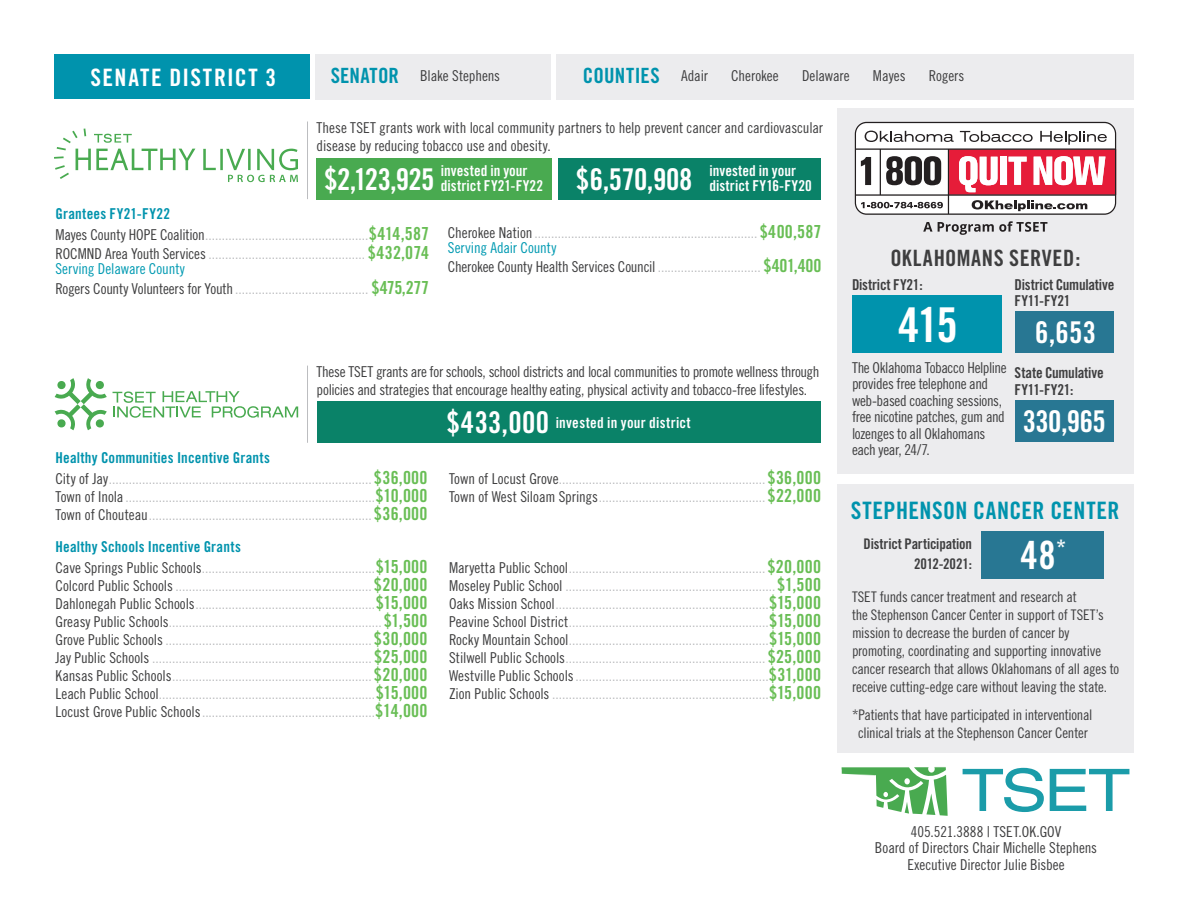
<style>
.page{position:relative;width:1188px;height:918px;background:#fff}
.page>*{position:absolute;margin:0;border:0;box-sizing:border-box;transform-origin:0 0}
.t1{font:48px "Trade Gothic Bold Cond Twenty";color:#fff}
.t2{font:39px "Trade Gothic Bold Cond Twenty";color:#fff}
.t3{font:30px "Trade Gothic Bold Cond Twenty";letter-spacing:-.005em;color:#fff}
.t4{font:24px "Trade Gothic Bold Cond Twenty";letter-spacing:.02em;color:#0093ad}
.t5{font:24px "Trade Gothic Bold Cond Twenty";letter-spacing:.06em;color:#fff}
.t6{font:22.5px "Trade Gothic Bold Cond Twenty";letter-spacing:.025em;color:#3e3e3f}
.t7{font:21px "Trade Gothic Bold Cond Twenty";letter-spacing:.01em;color:#0093ad}
.t8{font:15px/18px "Trade Gothic Cond Eighteen";letter-spacing:-.005em;color:#bcbdc0}
.t9{font:15px/16.5px "Trade Gothic Cond Eighteen";letter-spacing:-.015em;color:#3e3e3f}
.t10{font:15px/15px "Trade Gothic Bold Cond Twenty";letter-spacing:.01em;color:#fff}
.t11{font:15px "Trade Gothic Bold Cond Twenty";letter-spacing:.015em;color:#0093ad}
.t12{font:15px/16.5px "Trade Gothic Bold Cond Twenty";letter-spacing:-.01em;color:#3e3e3f}
.t13{font:14.7px/18px "Trade Gothic Cond Eighteen";letter-spacing:-.015em;color:#3e3e3f;text-align:center}
.t14{font:14.7px/19.5px "Trade Gothic Bold Cond Twenty";letter-spacing:-.01em;color:#3e3e3f;text-align:right}
.s1{font-size:30px}
.s2{color:#3e3e3f}
.s3{font-family:"Trade Gothic Bold Cond Twenty";font-size:18px;color:#69be55}
.s4{color:#009ab2}
.s5{color:#bcbdc0}
</style>
<div class="page">
<div style="left:837px;top:108px;width:297px;height:365px;background:#ececee"></div>
<div style="left:852px;top:295px;width:149px;height:58px;background:#0093ad"></div>
<div style="left:1015px;top:311px;width:99px;height:42px;background:#287793"></div>
<div style="left:1015px;top:401px;width:98px;height:41px;background:#287793"></div>
<div style="left:837px;top:484px;width:297px;height:269px;background:#ececee"></div>
<div style="left:54px;top:54px;width:256px;height:45px;background:#0093ad"></div>
<div style="left:315px;top:54px;width:235px;height:45px;background:#ececee"></div>
<div style="left:556px;top:54px;width:578px;height:45px;background:#ececee"></div>
<div style="left:981px;top:531px;width:122px;height:48px;background:#287793"></div>
<svg style="left:963px;top:768px;width:81px;height:44px"></svg>
<svg style="left:1050px;top:769px;width:79px;height:42px"></svg>
<svg style="left:842px;top:767px;width:106px;height:49px"></svg>
<svg style="left:855px;top:122px;width:261px;height:93px;background:#cfa8ae"></svg>
<svg style="left:923px;top:221px;width:124px;height:14px"></svg>
<svg style="left:203px;top:149px;width:13px;height:21px"></svg>
<hr style="left:220px;top:149px;width:3px;height:21px;background:#49aa50">
<svg style="left:226px;top:148px;width:72px;height:34px"></svg>
<svg style="left:54px;top:129px;width:141px;height:50px"></svg>
<hr style="left:307px;top:121px;width:1px;height:78px;background:#bcbdc0">
<div style="left:558px;top:158px;width:263px;height:42px;background:#0a8268"></div>
<div style="left:317px;top:158px;width:235px;height:42px;background:#49aa50"></div>
<svg style="left:55px;top:378px;width:52px;height:52px"></svg>
<svg style="left:113px;top:391px;width:185px;height:27px"></svg>
<hr style="left:307px;top:366px;width:1px;height:77px;background:#bcbdc0">
<div style="left:317px;top:402px;width:504px;height:41px;background:#0a8268"></div>
<h3 class="t5" style="left:90px;top:62px;width:187px">SENATE DISTRICT 3</h3>
<p class="t9" style="left:420px;top:67px;width:81px">Blake Stephens</p>
<p class="t9" style="left:681px;top:67px;width:28px">Adair</p>
<p class="t9" style="left:731px;top:67px;width:49px">Cherokee</p>
<p class="t9" style="left:802px;top:67px;width:49px">Delaware</p>
<p class="t9" style="left:873px;top:67px;width:34px">Mayes</p>
<p class="t9" style="left:929px;top:67px;width:37px">Rogers</p>
<h3 class="t7" style="left:331px;top:63px;width:70px">SENATOR</h3>
<h3 class="t7" style="left:583px;top:63px;width:79px">COUNTIES</h3>
<p class="t11" style="left:56px;top:205px;width:116px">Grantees FY21-FY22</p>
<p class="t9" style="left:317px;top:119px;width:508px;line-height:18px">These TSET grants work with local community partners to help prevent cancer and cardiovascular disease by reducing tobacco use and obesity.</p>
<p class="t10" style="left:576px;top:163px;width:238px;text-indent:134px">invested in your <span class="s1">$6,570,908</span> district FY16-FY20</p>
<p class="t10" style="left:324px;top:163px;width:221px;text-indent:117px">invested in your <span class="s1">$2,123,925</span> district FY21-FY22</p>
<p class="t8" style="left:56px;top:225px;width:375px;line-height:19.5px"><span class="s2">Mayes County HOPE Coalition</span>.................................................<span class="s3">$414,587<br></span><span class="s2">ROCMND Area Youth Services</span> ............................................... <span class="s3">$432,074</span></p>
<p class="t8" style="left:56px;top:259px;width:375px;line-height:19.5px"><span class="s4">Serving Delaware County<br></span><span class="s2">Rogers County Volunteers for Youth</span> ........................................ <span class="s3">$475,277</span></p>
<p class="t8" style="left:448px;top:225px;width:375px;line-height:15px"><span class="s2">Cherokee Nation</span> ................................................................... <span class="s3">$400,587<br></span><span class="s4">Serving Adair County</span></p>
<p class="t9" style="left:448px;top:259px;width:375px">Cherokee County Health Services Council <span class="s5">...............................</span> <span class="s3">$401,400</span></p>
<p class="t11" style="left:56px;top:448px;width:216px">Healthy Communities Incentive Grants</p>
<p class="t9" style="left:317px;top:362px;width:504px;line-height:18px">These TSET grants are for schools, school districts and local communities to promote wellness through policies and strategies that encourage healthy eating, physical activity and tobacco-free lifestyles.</p>
<h3 class="t3" style="left:428px;top:404px;width:105px">$400,214</h3>
<p class="t10" style="left:446px;top:415px;width:246px"><span class="s1">$433,000</span> invested in your district</p>
<p class="t8" style="left:56px;top:469px;width:374px;text-align:justify"><span class="s2">City of Jay</span>............................................................................... <span class="s3">$36,000<br></span><span class="s2">Town of Inola</span> ...........................................................................<span class="s3">$10,000<br></span><span class="s2">Town of Chouteau</span>................................................................... <span class="s3">$36,000</span></p>
<p class="t8" style="left:449px;top:469px;width:374px"><span class="s2">Town of Locust Grove</span>.............................................................. <span class="s3">$36,000<br></span><span class="s2">Town of West Siloam Springs</span>.................................................. <span class="s3">$22,000</span></p>
<p class="t11" style="left:56px;top:537px;width:187px">Healthy Schools Incentive Grants</p>
<p class="t8" style="left:55px;top:559px;width:374px;text-align:justify"><span class="s2">Cave Springs Public Schools</span>....................................................<span class="s3">$15,000<br></span><span class="s2">Colcord Public Schools</span> ........................................................... <span class="s3">$20,000<br></span><span class="s2">Dahlonegah Public Schools</span>......................................................<span class="s3">$15,000<br></span><span class="s2">Greasy Public Schools</span>................................................................<span class="s3">$1,500<br></span><span class="s2">Grove Public Schools</span> .............................................................. <span class="s3">$30,000<br></span><span class="s2">Jay Public Schools</span> .................................................................. <span class="s3">$25,000<br></span><span class="s2">Kansas Public Schools</span>............................................................ <span class="s3">$20,000<br></span><span class="s2">Leach Public School</span>.................................................................<span class="s3">$15,000<br></span><span class="s2">Locust Grove Public Schools</span>....................................................<span class="s3">$14,000</span></p>
<p class="t8" style="left:449px;top:559px;width:374px;text-align:justify"><span class="s2">Maryetta Public School</span>........................................................... <span class="s3">$20,000<br></span><span class="s2">Moseley Public School</span> ...............................................................<span class="s3">$1,500<br></span><span class="s2">Oaks Mission School</span>................................................................<span class="s3">$15,000<br></span><span class="s2">Peavine School District</span>............................................................<span class="s3">$15,000<br></span><span class="s2">Rocky Mountain School</span>............................................................<span class="s3">$15,000<br></span><span class="s2">Stilwell Public Schools</span>............................................................ <span class="s3">$25,000<br></span><span class="s2">Westville Public Schools</span>..........................................................<span class="s3">$31,000<br></span><span class="s2">Zion Public Schools</span> .................................................................<span class="s3">$15,000</span></p>
<h3 class="t6" style="left:890px;top:245px;width:192px">OKLAHOMANS SERVED:</h3>
<p class="t12" style="left:852px;top:276px;width:72px">District FY21:</p>
<p class="t12" style="left:1015px;top:276px;width:101px">District Cumulative<br>FY11-FY21</p>
<h1 class="t1" style="left:898px;top:296px;width:61px">415</h1>
<h3 class="t3" style="left:1035px;top:314px;width:62px">6,653</h3>
<p class="t9" style="left:852px;top:359px;width:156px">The Oklahoma Tobacco Helpline provides free telephone and web-based coaching sessions, free nicotine patches, gum and lozenges to all Oklahomans each year, 24/7.</p>
<p class="t12" style="left:1015px;top:364px;width:91px">State Cumulative<br>FY11-FY21:</p>
<h3 class="t3" style="left:1023px;top:403px;width:85px">330,965</h3>
<h3 class="t4" style="left:851px;top:496px;width:270px">STEPHENSON CANCER CENTER</h3>
<p class="t14" style="left:864px;top:534px;width:110px">District Participation<br>2012-2021:</p>
<h2 class="t2" style="left:1021px;top:532px;width:47px">48<sup>*</sup></h2>
<p class="t13" style="left:852px;top:587px;width:269px;text-align:left">TSET funds cancer treatment and research at<br>the Stephenson Cancer Center in support of TSET’s mission to decrease the burden of cancer by promoting, coordinating and supporting innovative cancer research that allows Oklahomans of all ages to receive cutting-edge care without leaving the state.</p>
<p class="t13" style="left:852px;top:705px;width:242px">*Patients that have participated in interventional clinical trials at the Stephenson Cancer Center</p>
<p class="t9" style="left:875px;top:823px;width:224px;text-align:center">405.521.3888 | TSET.OK.GOV<br>Board of Directors Chair Michelle Stephens<br>Executive Director Julie Bisbee</p>
</div>
